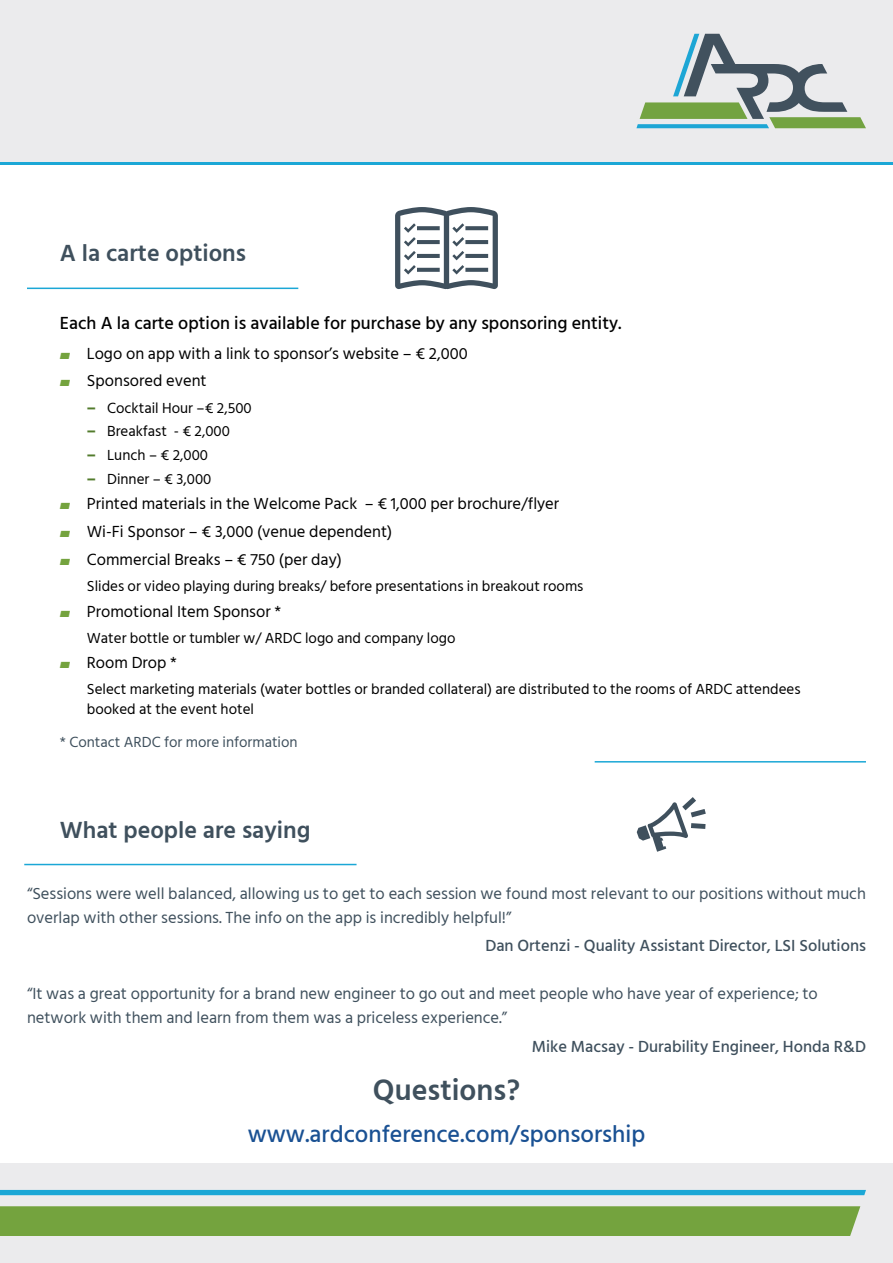
<style>
.page{position:relative;width:893px;height:1263px;background:#ebebed}
.page>*{position:absolute;margin:0;border:0;box-sizing:border-box;transform-origin:0 0}
.t1{font:600 30px "Hind Siliguri";color:#3f505d}
.t2{font:600 24px "Hind Siliguri";color:#3f505d}
.t3{font:500 24px "Hind Siliguri";color:#1a5193}
.t4{font:500 18px "Hind Siliguri";color:#000}
.t5{font:16.5px/24px "Hind Siliguri";color:#3f505d}
.t6{font:16.5px/27.8px "Hind Siliguri";color:#000}
.t7{font:500 16.5px "Hind Siliguri";color:#3f505d}
.t8{font:15px/19.5px "Hind Siliguri";color:#000}
.t9{font:15px "Hind Siliguri";color:#3f505d}
.s1{color:#74a33e}
.s2{font-weight:700;font-size:16.5px;color:#527b2c}
</style>
<div class="page">
<div style="left:0;top:1206px;width:860px;height:30px;background:#74a33e"></div>
<div style="left:0;top:1190px;width:866px;height:5px;background:#1ba7d6"></div>
<svg style="left:636px;top:34px;width:230px;height:94px"></svg>
<div style="left:0;top:165px;width:893px;height:998px;background:#fff"></div>
<hr style="left:0;top:162px;width:893px;height:3px;background:#1ba7d6">
<svg style="left:395px;top:207px;width:103px;height:83px"></svg>
<hr style="left:27px;top:288px;width:271px;height:1px;background:#1ba7d6">
<hr style="left:595px;top:761px;width:271px;height:1px;background:#1ba7d6">
<hr style="left:24px;top:864px;width:333px;height:1px;background:#1ba7d6">
<svg style="left:637px;top:797px;width:69px;height:55px"></svg>
<h2 class="t2" style="left:60px;top:236px;width:188px">A la carte options</h2>
<p class="t4" style="left:60px;top:310px;width:563px">Each A la carte option is available for purchase by any sponsoring entity.</p>
<p class="t6" style="left:60px;top:340px;width:409px"><span class="s1">▰</span> Logo on app with a link to sponsor’s website – € 2,000 <span class="s1">▰</span> Sponsored event</p>
<p class="t8" style="left:87px;top:399px;width:166px"><span class="s2">–</span> Cocktail Hour –€ 2,500</p>
<p class="t8" style="left:87px;top:423px;width:145px"><span class="s2">–</span> Breakfast - € 2,000</p>
<p class="t8" style="left:87px;top:447px;width:123px"><span class="s2">–</span> Lunch – € 2,000</p>
<p class="t8" style="left:87px;top:470px;width:126px"><span class="s2">–</span> Dinner – € 3,000</p>
<p class="t6" style="left:60px;top:491px;width:501px"><span class="s1">▰</span> Printed materials in the Welcome Pack – € 1,000 per brochure/flyer <span class="s1">▰</span> Wi-Fi Sponsor – € 3,000 (venue dependent)<br><span class="s1">▰</span> Commercial Breaks – € 750 (per day)</p>
<p class="t8" style="left:87px;top:577px;width:498px">Slides or video playing during breaks/ before presentations in breakout rooms</p>
<p class="t6" style="left:60px;top:598px;width:223px"><span class="s1">▰</span> Promotional Item Sponsor *</p>
<p class="t8" style="left:87px;top:629px;width:370px">Water bottle or tumbler w/ ARDC logo and company logo</p>
<p class="t6" style="left:60px;top:650px;width:119px"><span class="s1">▰</span> Room Drop *</p>
<p class="t8" style="left:87px;top:681px;width:715px">Select marketing materials (water bottles or branded collateral) are distributed to the rooms of ARDC attendees booked at the event hotel</p>
<p class="t9" style="left:60px;top:732px;width:239px">* Contact ARDC for more information</p>
<h2 class="t2" style="left:60px;top:812px;width:252px">What people are saying</h2>
<p class="t5" style="left:27px;top:882px;width:840px">“Sessions were well balanced, allowing us to get to each session we found most relevant to our positions without much overlap with other sessions. The info on the app is incredibly helpful!”</p>
<p class="t7" style="left:485px;top:934px;width:382px">Dan Ortenzi - Quality Assistant Director, LSI Solutions</p>
<p class="t5" style="left:27px;top:983px;width:792px">“It was a great opportunity for a brand new engineer to go out and meet people who have year of experience; to network with them and learn from them was a priceless experience.”</p>
<p class="t7" style="left:532px;top:1034px;width:336px">Mike Macsay - Durability Engineer, Honda R&amp;D</p>
<h1 class="t1" style="left:373px;top:1068px;width:149px">Questions?</h1>
<h2 class="t3" style="left:248px;top:1117px;width:399px">www.ardconference.com/sponsorship</h2>
</div>
